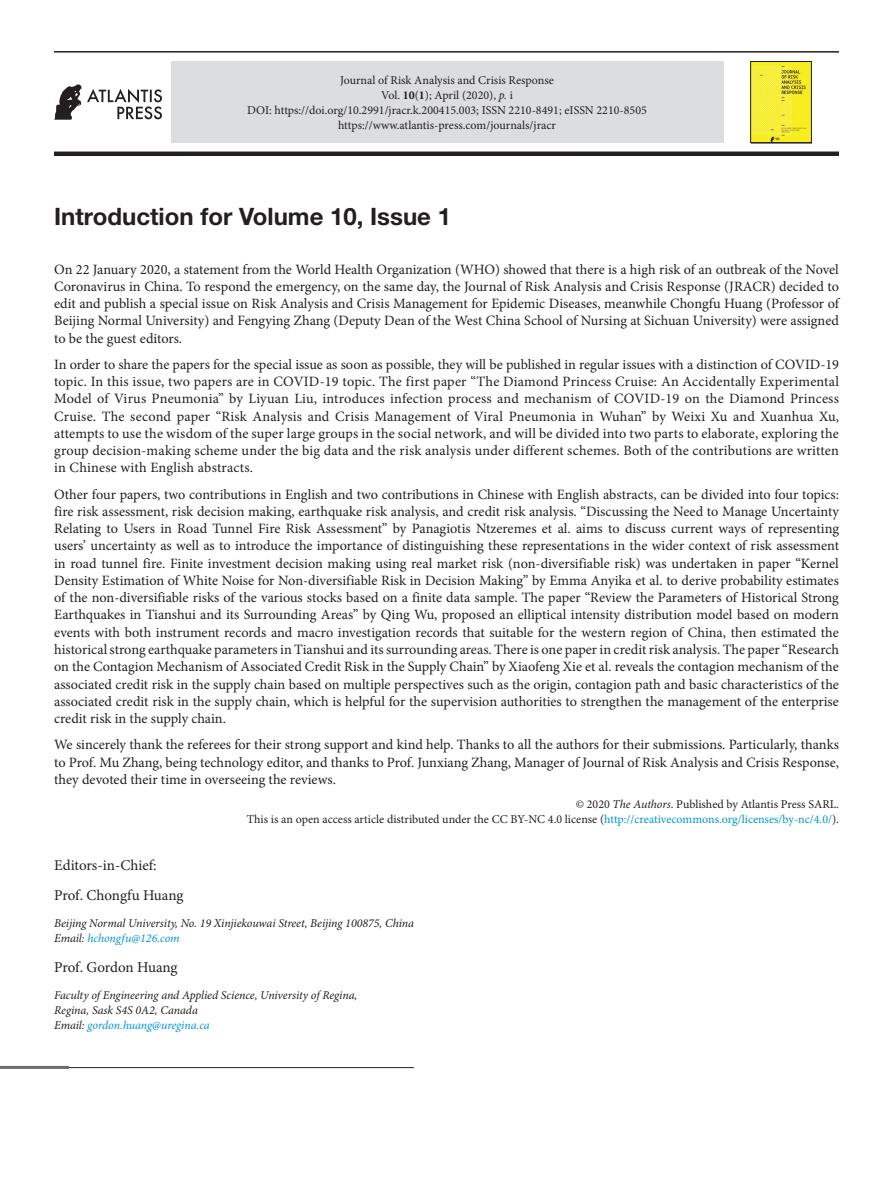
<style>
.page{position:relative;width:893px;height:1191px;background:#fff}
.page>*{position:absolute;margin:0;border:0;box-sizing:border-box;transform-origin:0 0}
.article_title{font:700 24px "Helvetica Neue LT Std";color:#231f20}
.author_name{font:15px "Minion Pro";letter-spacing:-.01em;color:#231f20}
.para-2{font:15px "Minion Pro";color:#231f20}
.para-2-2{font:14.25px/17.2px "Minion Pro";color:#231f20;text-align:justify}
.para-1{font:14.25px/17.2px "Minion Pro";letter-spacing:-.005em;color:#231f20;text-align:justify}
.copyright{font:12px/15px "Minion Pro";color:#231f20;text-align:center}
.author-affil{font:italic 12px/15px "Minion Pro";letter-spacing:-.005em;color:#231f20}
.corres_author{font:italic 12px "Minion Pro";letter-spacing:-.01em;color:#0095d5}
.s1{font-weight:700}
.s2{font-style:italic}
.s3{color:#0095d5}
.s4{color:#231f20}
</style>
<div class="page">
<hr style="left:54px;top:51px;width:785px;height:2px;background:#231f20">
<div style="left:54px;top:151px;width:785px;height:5px;background:#231f20"></div>
<div style="left:171px;top:62px;width:552px;height:81px;background:#dcdddf"></div>
<svg style="left:54px;top:84px;width:108px;height:36px"></svg>
<img style="left:753px;top:63px;width:56px;height:78px">
<div style="left:751px;top:61px;width:60px;height:82px;border:1px solid #231f20"></div>
<hr style="left:0;top:1067px;width:414px;height:1px;background:#231f20">
<hr style="left:0;top:1066px;width:69px;height:3px;background:#6c6d70">
<p class="copyright" style="left:340px;top:73px;width:215px">Journal of Risk Analysis and Crisis Response<br>Vol. <span class="s1">10</span>(<span class="s1">1</span>); April (2020), <span class="s2">p.</span> i</p>
<p class="copyright" style="left:247px;top:103px;width:401px">DOI: https://doi.org/10.2991/jracr.k.200415.003; ISSN 2210-8491; eISSN 2210-8505 https://www.atlantis-press.com/journals/jracr</p>
<p class="article_title" style="left:54px;top:201px;width:398px">Introduction for Volume 10, Issue 1</p>
<p class="para-1" style="left:54px;top:260px;width:786px">On 22 January 2020, a statement from the World Health Organization (WHO) showed that there is a high risk of an outbreak of the Novel Coronavirus in China. To respond the emergency, on the same day, the Journal of Risk Analysis and Crisis Response (JRACR) decided to edit and publish a special issue on Risk Analysis and Crisis Management for Epidemic Diseases, meanwhile Chongfu Huang (Professor of Beijing Normal University) and Fengying Zhang (Deputy Dean of the West China School of Nursing at Sichuan University) were assigned to be the guest editors.</p>
<p class="para-2-2" style="left:54px;top:356px;width:786px">In order to share the papers for the special issue as soon as possible, they will be published in regular issues with a distinction of COVID-19 topic. In this issue, two papers are in COVID-19 topic. The first paper “The Diamond Princess Cruise: An Accidentally Experimental Model of Virus Pneumonia” by Liyuan Liu, introduces infection process and mechanism of COVID-19 on the Diamond Princess Cruise. The second paper “Risk Analysis and Crisis Management of Viral Pneumonia in Wuhan” by Weixi Xu and Xuanhua Xu, attempts to use the wisdom of the super large groups in the social network, and will be divided into two parts to elaborate, exploring the group decision-making scheme under the big data and the risk analysis under different schemes. Both of the contributions are written in Chinese with English abstracts.</p>
<p class="para-2-2" style="left:54px;top:485px;width:786px">Other four papers, two contributions in English and two contributions in Chinese with English abstracts, can be divided into four topics: fire risk assessment, risk decision making, earthquake risk analysis, and credit risk analysis. “Discussing the Need to Manage Uncertainty Relating to Users in Road Tunnel Fire Risk Assessment” by Panagiotis Ntzeremes et al. aims to discuss current ways of representing users’ uncertainty as well as to introduce the importance of distinguishing these representations in the wider context of risk assessment in road tunnel fire. Finite investment decision making using real market risk (non-diversifiable risk) was undertaken in paper “Kernel Density Estimation of White Noise for Non-diversifiable Risk in Decision Making” by Emma Anyika et al. to derive probability estimates of the non-diversifiable risks of the various stocks based on a finite data sample. The paper “Review the Parameters of Historical Strong Earthquakes in Tianshui and its Surrounding Areas” by Qing Wu, proposed an elliptical intensity distribution model based on modern events with both instrument records and macro investigation records that suitable for the western region of China, then estimated the historical strong earthquake parameters in Tianshui and its surrounding areas. There is one paper in credit risk analysis. The paper “Research on the Contagion Mechanism of Associated Credit Risk in the Supply Chain” by Xiaofeng Xie et al. reveals the contagion mechanism of the associated credit risk in the supply chain based on multiple perspectives such as the origin, contagion path and basic characteristics of the associated credit risk in the supply chain, which is helpful for the supervision authorities to strengthen the management of the enterprise credit risk in the supply chain.</p>
<p class="para-2-2" style="left:54px;top:736px;width:786px">We sincerely thank the referees for their strong support and kind help. Thanks to all the authors for their submissions. Particularly, thanks to Prof. Mu Zhang, being technology editor, and thanks to Prof. Junxiang Zhang, Manager of Journal of Risk Analysis and Crisis Response, they devoted their time in overseeing the reviews.</p>
<p class="copyright" style="left:247px;top:796px;width:594px;text-align:right">© 2020 <span class="s2">The Authors</span>. Published by Atlantis Press SARL.<br>This is an open access article distributed under the CC BY-NC 4.0 license (<span class="s3">http://creativecommons.org/licenses/by-nc/4.0/</span>).</p>
<p class="para-2" style="left:54px;top:855px;width:104px">Editors-in-Chief:</p>
<p class="author_name" style="left:54px;top:885px;width:131px">Prof. Chongfu Huang</p>
<p class="author-affil" style="left:54px;top:915px;width:361px">Beijing Normal University, No. 19 Xinjiekouwai Street, Beijing 100875, China</p>
<p class="corres_author" style="left:54px;top:930px;width:127px"><span class="s4">Email:</span> hchongfu@126.com</p>
<p class="author_name" style="left:54px;top:957px;width:125px">Prof. Gordon Huang</p>
<p class="author-affil" style="left:54px;top:987px;width:305px">Faculty of Engineering and Applied Science, University of Regina,<br>Regina, Sask S4S 0A2, Canada</p>
<p class="corres_author" style="left:54px;top:1017px;width:157px"><span class="s4">Email:</span> gordon.huang@uregina.ca</p>
</div>
